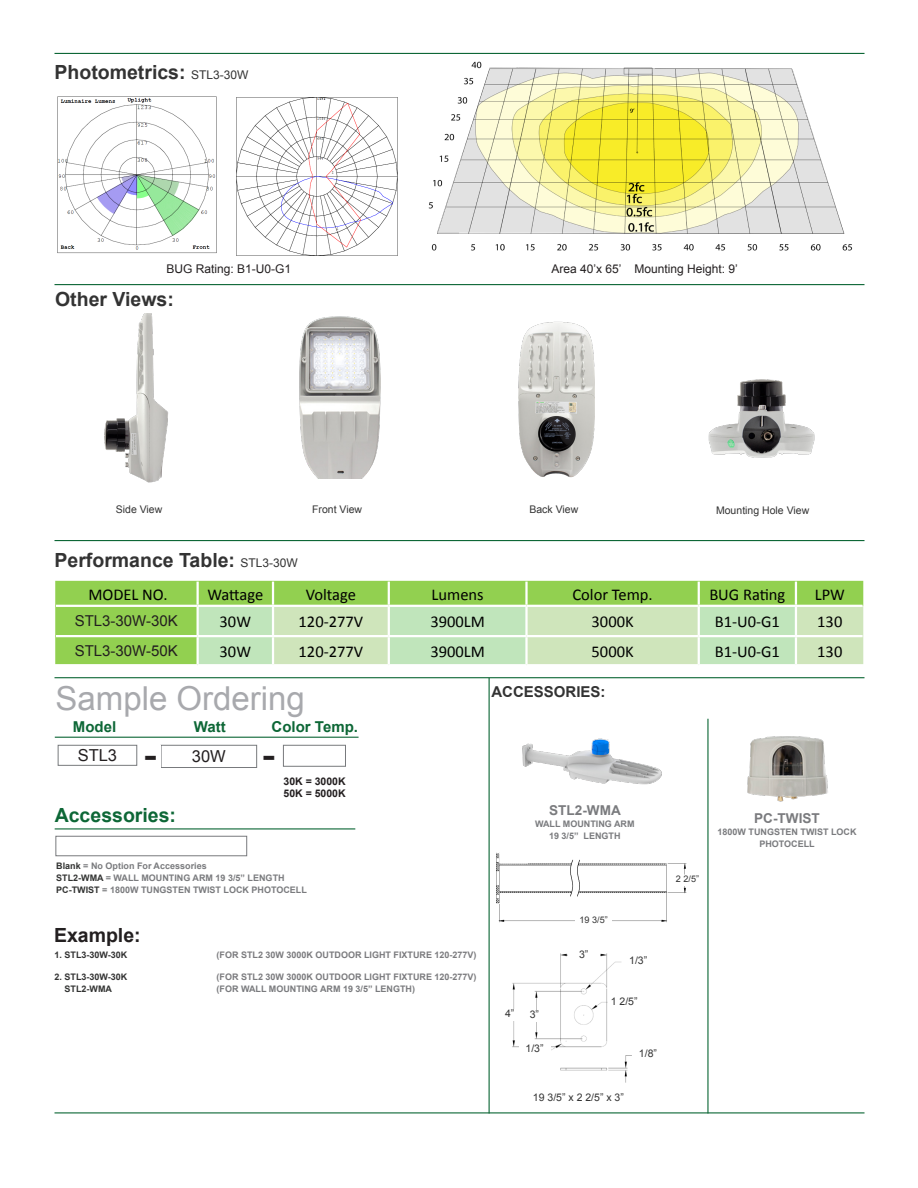
<style>
.page{position:relative;width:918px;height:1188px;background:#fff}
.page>*{position:absolute;margin:0;border:0;box-sizing:border-box;transform-origin:0 0}
.t1{font:33px "Arial";color:#a8a9ad}
.t2{font:700 28.5px "Verdana";color:#231f20}
.t3{font:700 19.5px "Arial";color:#333}
.t4{font:700 19.5px "Arial";color:#0d6736}
.t5{font:700 19.5px "Arial";color:#231f20}
.t6{font:16.5px "Calibri";color:#000}
.t7{font:16.5px "Arial";color:#231f20}
.t8{font:15px "Arial";color:#231f20}
.t9{font:700 15px "Arial";color:#0d6736}
.t10{font:700 15px "Arial";color:#333}
.t11{font:700 13.65px "Arial";color:#7a7b7e}
.t12{font:12px "Arial";color:#231f20}
.t13{font:10.5px "Arial";color:#333}
.t14{font:700 10.5px "Arial";color:#231f20}
.t15{font:9.15px "Arial";color:#333}
.t16{font:700 9px/12px "Arial";color:#7a7b7e;text-align:center}
.t17{font:700 9px "Arial";color:#7b7b7e}
.t18{font:700 9px "Arial";color:#333}
.t19{font:700 9px "Arial";color:#323332}
.s1{font-weight:400;font-size:12px}
.s2{color:#323332}
</style>
<div class="page">
<hr style="left:55px;top:540px;width:810px;height:1px;background:#0d6736">
<hr style="left:55px;top:284px;width:810px;height:1px;background:#0d6736">
<hr style="left:55px;top:53px;width:810px;height:1px;background:#0d6736">
<hr style="left:55px;top:677px;width:810px;height:1px;background:#0d6736">
<hr style="left:55px;top:1112px;width:810px;height:1px;background:#0d6736">
<img style="left:429px;top:61px;width:424px;height:190px">
<img style="left:236px;top:97px;width:162px;height:159px">
<img style="left:57px;top:96px;width:160px;height:158px">
<div style="left:55px;top:581px;width:808px;height:83px;background:#92d050"></div>
<svg style="left:199px;top:607px;width:664px;height:57px;background:#c8e5bb"></svg>
<hr style="left:197px;top:582px;width:2px;height:23px;background:#fff">
<hr style="left:272px;top:582px;width:2px;height:23px;background:#fff">
<hr style="left:388px;top:582px;width:2px;height:23px;background:#fff">
<hr style="left:525px;top:582px;width:3px;height:23px;background:#fff">
<hr style="left:698px;top:582px;width:2px;height:23px;background:#fff">
<hr style="left:795px;top:582px;width:2px;height:23px;background:#fff">
<hr style="left:197px;top:607px;width:2px;height:28px;background:#fff">
<hr style="left:272px;top:607px;width:2px;height:28px;background:#fff">
<hr style="left:388px;top:607px;width:2px;height:28px;background:#fff">
<hr style="left:525px;top:607px;width:3px;height:28px;background:#fff">
<hr style="left:698px;top:607px;width:2px;height:28px;background:#fff">
<hr style="left:795px;top:607px;width:2px;height:28px;background:#fff">
<hr style="left:197px;top:637px;width:2px;height:27px;background:#fff">
<hr style="left:272px;top:637px;width:2px;height:27px;background:#fff">
<hr style="left:388px;top:637px;width:2px;height:27px;background:#fff">
<hr style="left:525px;top:637px;width:3px;height:27px;background:#fff">
<hr style="left:698px;top:637px;width:2px;height:27px;background:#fff">
<hr style="left:795px;top:637px;width:2px;height:27px;background:#fff">
<hr style="left:56px;top:605px;width:142px;height:2px;background:#fff">
<hr style="left:198px;top:605px;width:75px;height:2px;background:#fff">
<hr style="left:273px;top:605px;width:116px;height:2px;background:#fff">
<hr style="left:389px;top:605px;width:138px;height:2px;background:#fff">
<hr style="left:526px;top:605px;width:173px;height:2px;background:#fff">
<hr style="left:699px;top:605px;width:97px;height:2px;background:#fff">
<hr style="left:796px;top:605px;width:67px;height:2px;background:#fff">
<hr style="left:56px;top:635px;width:142px;height:2px;background:#fff">
<hr style="left:198px;top:635px;width:75px;height:2px;background:#fff">
<hr style="left:273px;top:635px;width:116px;height:2px;background:#fff">
<hr style="left:389px;top:635px;width:138px;height:2px;background:#fff">
<hr style="left:526px;top:635px;width:173px;height:2px;background:#fff">
<hr style="left:699px;top:635px;width:97px;height:2px;background:#fff">
<hr style="left:796px;top:635px;width:67px;height:2px;background:#fff">
<div style="left:55px;top:836px;width:192px;height:20px;background:#fff;border:1px solid #787a7d"></div>
<hr style="left:55px;top:828px;width:300px;height:1px;background:#0d6736">
<div style="left:58px;top:745px;width:79px;height:21px;border:1px solid #787a7d"></div>
<div style="left:161px;top:745px;width:96px;height:23px;border:1px solid #787a7d"></div>
<div style="left:283px;top:745px;width:63px;height:22px;background:#fff;border:1px solid #787a7d"></div>
<hr style="left:55px;top:737px;width:304px;height:1px;background:#0d6736">
<img style="left:104px;top:313px;width:64px;height:170px">
<img style="left:519px;top:321px;width:75px;height:157px">
<img style="left:708px;top:379px;width:107px;height:78px">
<img style="left:300px;top:317px;width:80px;height:161px">
<hr style="left:489px;top:678px;width:1px;height:435px;background:#0d6736">
<hr style="left:707px;top:719px;width:2px;height:394px;background:#0d6736">
<img style="left:747px;top:736px;width:81px;height:66px">
<img style="left:512px;top:953px;width:120px;height:130px">
<div style="left:568px;top:950px;width:31px;height:12px;background:#fff"></div>
<div style="left:623px;top:956px;width:31px;height:13px;background:#fff"></div>
<div style="left:519px;top:1044px;width:31px;height:12px;background:#fff"></div>
<div style="left:609px;top:998px;width:31px;height:12px;background:#fff"></div>
<div style="left:501px;top:1009px;width:18px;height:12px;background:#fff"></div>
<div style="left:521px;top:1010px;width:27px;height:12px;background:#fff"></div>
<img style="left:496px;top:852px;width:191px;height:71px">
<div style="left:674px;top:875px;width:27px;height:11px;background:#fff"></div>
<div style="left:575px;top:917px;width:37px;height:9px;background:#fff"></div>
<img style="left:522px;top:738px;width:140px;height:47px">
<p class="t3" style="left:55px;top:60px;width:195px">Photometrics: <span class="s1">STL3-30W</span></p>
<p class="t12" style="left:167px;top:261px;width:126px">BUG Rating: B1-U0-G1</p>
<p class="t12" style="left:551px;top:261px;width:188px">Area 40’x 65’ Mounting Height: 9’</p>
<p class="t3" style="left:55px;top:286px;width:120px">Other Views:</p>
<p class="t13" style="left:116px;top:503px;width:48px">Side View</p>
<p class="t13" style="left:312px;top:503px;width:51px">Front View</p>
<p class="t3" style="left:55px;top:547px;width:245px">Performance Table: <span class="s1">STL3-30W</span></p>
<p class="t13" style="left:529px;top:503px;width:50px">Back View</p>
<p class="t13" style="left:716px;top:503px;width:95px">Mounting Hole View</p>
<p class="t6" style="left:88px;top:584px;width:81px">MODEL NO.</p>
<p class="t6" style="left:207px;top:584px;width:57px">Wattage</p>
<p class="t6" style="left:306px;top:584px;width:52px">Voltage</p>
<p class="t6" style="left:432px;top:584px;width:54px">Lumens</p>
<p class="t6" style="left:573px;top:584px;width:82px">Color Temp.</p>
<p class="t6" style="left:709px;top:584px;width:78px">BUG Rating</p>
<p class="t6" style="left:815px;top:584px;width:32px">LPW</p>
<p class="t8" style="left:75px;top:611px;width:105px">STL3-30W-30K</p>
<p class="t6" style="left:220px;top:611px;width:33px">30W</p>
<p class="t6" style="left:299px;top:611px;width:66px">120-277V</p>
<p class="t6" style="left:430px;top:611px;width:56px">3900LM</p>
<p class="t6" style="left:592px;top:611px;width:44px">3000K</p>
<p class="t6" style="left:715px;top:611px;width:67px">B1-U0-G1</p>
<p class="t6" style="left:817px;top:611px;width:27px">130</p>
<p class="t8" style="left:75px;top:641px;width:105px">STL3-30W-50K</p>
<p class="t6" style="left:220px;top:641px;width:33px">30W</p>
<p class="t6" style="left:299px;top:641px;width:66px">120-277V</p>
<p class="t6" style="left:430px;top:641px;width:56px">3900LM</p>
<p class="t6" style="left:592px;top:641px;width:44px">5000K</p>
<p class="t6" style="left:715px;top:641px;width:67px">B1-U0-G1</p>
<p class="t6" style="left:817px;top:641px;width:27px">130</p>
<p class="t1" style="left:56px;top:677px;width:251px">Sample Ordering</p>
<p class="t9" style="left:73px;top:717px;width:45px">Model</p>
<p class="t9" style="left:194px;top:717px;width:33px">Watt</p>
<p class="t9" style="left:272px;top:717px;width:88px">Color Temp.</p>
<p class="t7" style="left:78px;top:745px;width:41px">STL3</p>
<p class="t7" style="left:192px;top:746px;width:35px">30W</p>
<p class="t2" style="left:144px;top:738px;width:15px">-</p>
<p class="t2" style="left:262px;top:738px;width:15px">-</p>
<p class="t4" style="left:55px;top:802px;width:123px">Accessories:</p>
<p class="t14" style="left:284px;top:774px;width:64px">30K = 3000K</p>
<p class="t14" style="left:284px;top:786px;width:64px">50K = 5000K</p>
<p class="t16" style="left:56px;top:860px;width:152px"><span class="s2">Blank</span> = No Option For Accessories</p>
<p class="t16" style="left:56px;top:872px;width:230px"><span class="s2">STL2-WMA</span> = WALL MOUNTING ARM 19 3/5” LENGTH</p>
<p class="t16" style="left:56px;top:884px;width:252px"><span class="s2">PC-TWIST</span> = 1800W TUNGSTEN TWIST LOCK PHOTOCELL</p>
<p class="t5" style="left:54px;top:922px;width:88px">Example:</p>
<p class="t18" style="left:55px;top:949px;width:74px">1. STL3-30W-30K</p>
<p class="t17" style="left:217px;top:949px;width:262px">(FOR STL2 30W 3000K OUTDOOR LIGHT FIXTURE 120-277V)</p>
<p class="t18" style="left:55px;top:971px;width:74px">2. STL3-30W-30K</p>
<p class="t17" style="left:217px;top:971px;width:262px">(FOR STL2 30W 3000K OUTDOOR LIGHT FIXTURE 120-277V)</p>
<p class="t19" style="left:65px;top:983px;width:49px">STL2-WMA</p>
<p class="t16" style="left:217px;top:983px;width:200px">(FOR WALL MOUNTING ARM 19 3/5” LENGTH)</p>
<p class="t10" style="left:491px;top:681px;width:116px">ACCESSORIES:</p>
<p class="t11" style="left:549px;top:801px;width:73px">STL2-WMA</p>
<p class="t16" style="left:535px;top:818px;width:101px">WALL MOUNTING ARM</p>
<p class="t16" style="left:549px;top:830px;width:73px">19 3/5” LENGTH</p>
<p class="t15" style="left:580px;top:914px;width:30px">19 3/5”</p>
<p class="t13" style="left:579px;top:947px;width:11px">3”</p>
<p class="t13" style="left:629px;top:954px;width:20px">1/3”</p>
<p class="t13" style="left:505px;top:1006px;width:11px">4”</p>
<p class="t13" style="left:530px;top:1008px;width:11px">3”</p>
<p class="t13" style="left:526px;top:1041px;width:20px">1/3”</p>
<p class="t13" style="left:611px;top:995px;width:28px">1 2/5”</p>
<p class="t13" style="left:639px;top:1047px;width:20px">1/8”</p>
<p class="t13" style="left:533px;top:1090px;width:93px">19 3/5” x 2 2/5” x 3”</p>
<p class="t15" style="left:676px;top:872px;width:25px">2 2/5”</p>
<p class="t11" style="left:754px;top:809px;width:67px">PC-TWIST</p>
<p class="t16" style="left:718px;top:826px;width:141px">1800W TUNGSTEN TWIST LOCK<br>PHOTOCELL</p>
</div>
